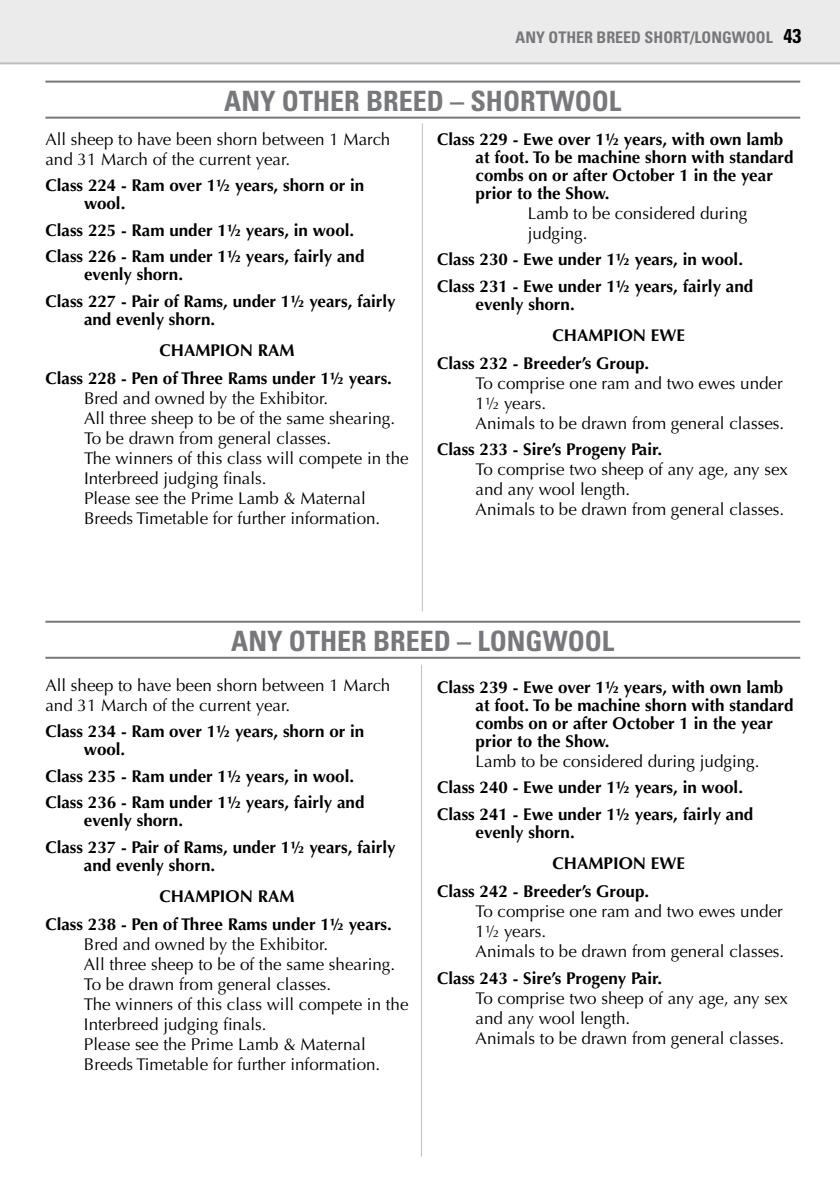
<style>
.page{position:relative;width:840px;height:1191px;background:#fff}
.page>*{position:absolute;margin:0;border:0;box-sizing:border-box;transform-origin:0 0}
.t1{font:700 condensed 28px "Univers";color:#77787b}
.t2{font:700 17px/18px "Optima";color:#000}
.t3{font:17px/20px "Optima";color:#000}
.t4{font:700 condensed 16px "Univers";color:#77787b}
.s1{font-size:20px;color:#000}
</style>
<div class="page">
<div style="left:0;top:0;width:839px;height:63px;background:#ebebec"></div>
<hr style="left:0;top:62px;width:839px;height:2px;background:#bcbec0">
<hr style="left:421px;top:123px;width:1px;height:488px;background:#bcbec0">
<hr style="left:45px;top:81px;width:754px;height:2px;background:#77787b">
<hr style="left:45px;top:117px;width:754px;height:2px;background:#77787b">
<hr style="left:45px;top:621px;width:754px;height:2px;background:#77787b">
<hr style="left:45px;top:657px;width:754px;height:2px;background:#77787b">
<hr style="left:421px;top:664px;width:1px;height:492px;background:#bcbec0">
<p class="t4" style="left:515px;top:27px;width:287px">ANY OTHER BREED SHORT/LONGWOOL <span class="s1">43</span></p>
<h1 class="t1" style="left:224px;top:83px;width:398px">ANY OTHER BREED – SHORTWOOL</h1>
<p class="t3" style="left:45px;top:129px;width:346px">All sheep to have been shorn between 1 March and 31 March of the current year.</p>
<p class="t2" style="left:84px;top:176px;width:282px;text-indent:-39px">Class 224 - Ram over 1½ years, shorn or in wool.</p>
<p class="t2" style="left:45px;top:217px;width:320px;line-height:26.6px">Class 225 - Ram under 1½ years, in wool.<br>Class 226 - Ram under 1½ years, fairly and</p>
<p class="t2" style="left:45px;top:261px;width:351px;line-height:26.6px;text-indent:39px">evenly shorn.<br>Class 227 - Pair of Rams, under 1½ years, fairly</p>
<p class="t2" style="left:159px;top:303px;width:137px;line-height:31.4px;text-indent:-75px">and evenly shorn.<br>CHAMPION RAM</p>
<p class="t2" style="left:45px;top:369px;width:348px">Class 228 - Pen of Three Rams under 1½ years.</p>
<p class="t3" style="left:84px;top:388px;width:326px">Bred and owned by the Exhibitor.<br>All three sheep to be of the same shearing.<br>To be drawn from general classes.<br>The winners of this class will compete in the Interbreed judging finals.<br>Please see the Prime Lamb &amp; Maternal Breeds Timetable for further information.</p>
<p class="t2" style="left:475px;top:130px;width:319px;text-indent:-39px">Class 229 - Ewe over 1½ years, with own lamb at foot. To be machine shorn with standard combs on or after October 1 in the year prior to the Show.</p>
<p class="t3" style="left:527px;top:203px;width:221px">Lamb to be considered during judging.</p>
<p class="t2" style="left:437px;top:246px;width:317px;line-height:26.6px">Class 230 - Ewe under 1½ years, in wool.<br>Class 231 - Ewe under 1½ years, fairly and</p>
<p class="t2" style="left:552px;top:288px;width:134px;line-height:31.4px;text-indent:-77px">evenly shorn.<br>CHAMPION EWE</p>
<p class="t2" style="left:437px;top:354px;width:213px">Class 232 - Breeder’s Group.</p>
<p class="t3" style="left:475px;top:373px;width:310px">To comprise one ram and two ewes under<br>1½ years.<br>Animals to be drawn from general classes.</p>
<p class="t2" style="left:437px;top:441px;width:226px">Class 233 - Sire’s Progeny Pair.</p>
<p class="t3" style="left:475px;top:460px;width:314px">To comprise two sheep of any age, any sex and any wool length.<br>Animals to be drawn from general classes.</p>
<h1 class="t1" style="left:231px;top:623px;width:384px">ANY OTHER BREED – LONGWOOL</h1>
<p class="t3" style="left:45px;top:675px;width:346px">All sheep to have been shorn between 1 March and 31 March of the current year.</p>
<p class="t2" style="left:84px;top:722px;width:282px;text-indent:-39px">Class 234 - Ram over 1½ years, shorn or in wool.</p>
<p class="t2" style="left:45px;top:762px;width:320px;line-height:26.6px">Class 235 - Ram under 1½ years, in wool.<br>Class 236 - Ram under 1½ years, fairly and</p>
<p class="t2" style="left:45px;top:807px;width:351px;line-height:26.6px;text-indent:39px">evenly shorn.<br>Class 237 - Pair of Rams, under 1½ years, fairly</p>
<p class="t2" style="left:159px;top:849px;width:137px;line-height:31.4px;text-indent:-75px">and evenly shorn.<br>CHAMPION RAM</p>
<p class="t2" style="left:45px;top:915px;width:348px">Class 238 - Pen of Three Rams under 1½ years.</p>
<p class="t3" style="left:84px;top:934px;width:326px">Bred and owned by the Exhibitor.<br>All three sheep to be of the same shearing.<br>To be drawn from general classes.<br>The winners of this class will compete in the Interbreed judging finals.<br>Please see the Prime Lamb &amp; Maternal Breeds Timetable for further information.</p>
<p class="t2" style="left:475px;top:678px;width:319px;text-indent:-39px">Class 239 - Ewe over 1½ years, with own lamb at foot. To be machine shorn with standard combs on or after October 1 in the year prior to the Show.</p>
<p class="t3" style="left:475px;top:751px;width:285px">Lamb to be considered during judging.</p>
<p class="t2" style="left:437px;top:774px;width:317px;line-height:26.6px">Class 240 - Ewe under 1½ years, in wool.<br>Class 241 - Ewe under 1½ years, fairly and</p>
<p class="t2" style="left:552px;top:816px;width:134px;line-height:31.4px;text-indent:-77px">evenly shorn.<br>CHAMPION EWE</p>
<p class="t2" style="left:437px;top:882px;width:213px">Class 242 - Breeder’s Group.</p>
<p class="t3" style="left:475px;top:901px;width:310px">To comprise one ram and two ewes under<br>1½ years.<br>Animals to be drawn from general classes.</p>
<p class="t2" style="left:437px;top:969px;width:226px">Class 243 - Sire’s Progeny Pair.</p>
<p class="t3" style="left:475px;top:988px;width:314px">To comprise two sheep of any age, any sex and any wool length.<br>Animals to be drawn from general classes.</p>
</div>
